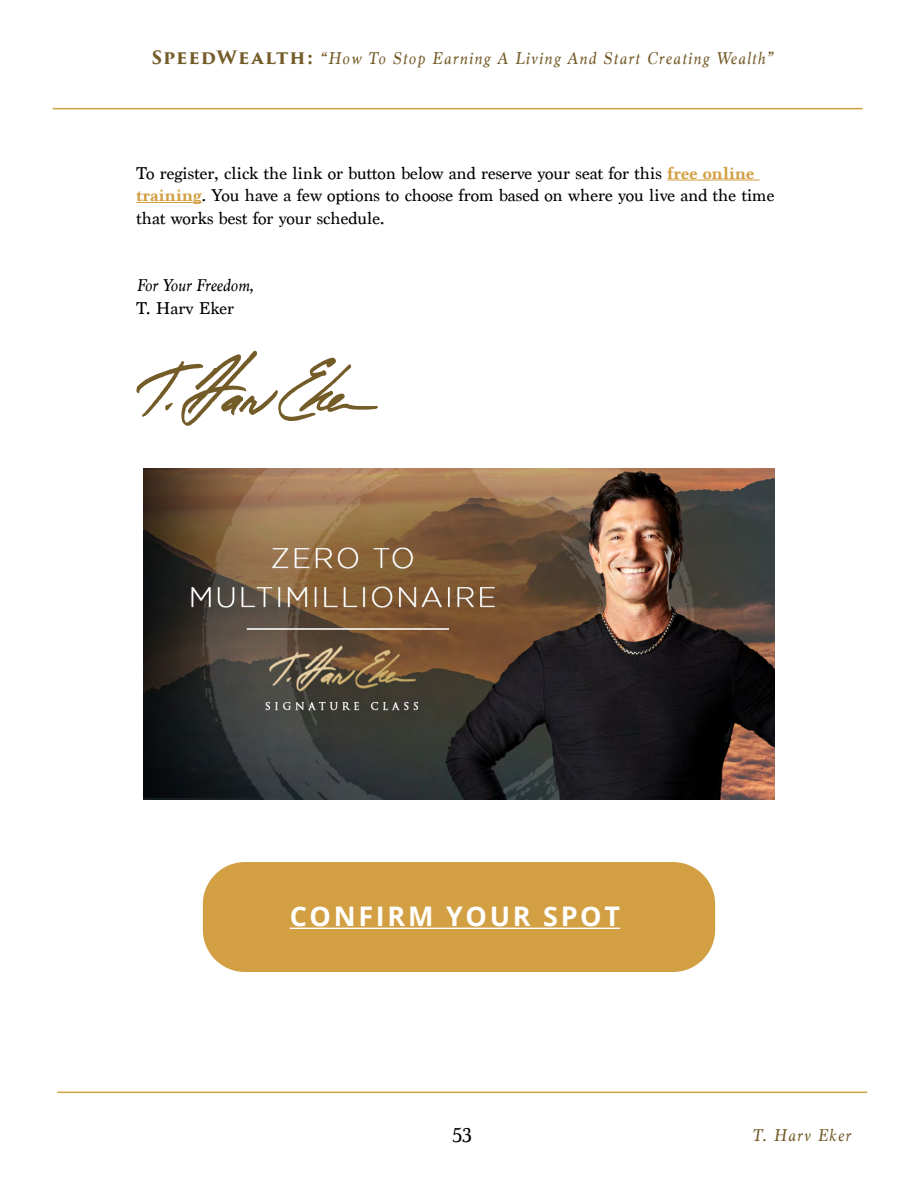
<style>
.page{position:relative;width:918px;height:1188px;background:#fff}
.page>*{position:absolute;margin:0;border:0;box-sizing:border-box;transform-origin:0 0}
.t1{font:700 27px "Open Sans";letter-spacing:.1em;color:#fff}
.t2{font:21px "Marion";color:#000}
.t3{font:18px/22.5px "Marion";color:#000}
.t4{font:italic 18px "Marion";letter-spacing:.075em;color:#745c29}
.t5{font:italic 18px "Marion";color:#000}
.s1{font-family:"Trajan Pro 3";font-weight:700;font-style:normal}
.s2{font-weight:700;color:#d29f42}
</style>
<div class="page">
<hr style="left:57px;top:1092px;width:810px;height:1px;background:#d29f42">
<hr style="left:53px;top:108px;width:810px;height:1px;background:#d29f42">
<hr style="left:667px;top:180px;width:93px;height:1px;background:#d29f42">
<hr style="left:136px;top:202px;width:66px;height:1px;background:#d29f42">
<div style="left:203px;top:862px;width:512px;height:110px;background:#d29f42;border-radius:42px"></div>
<hr style="left:290px;top:928px;width:330px;height:1px;background:#fff">
<svg style="left:136px;top:351px;width:242px;height:75px"></svg>
<img style="left:144px;top:468px;width:630px;height:331px">
<p class="t4" style="left:152px;top:47px;width:623px"><span class="s1">SpeedWealth:</span> “How To Stop Earning A Living And Start Creating Wealth”</p>
<p class="t3" style="left:136px;top:162px;width:639px">To register, click the link or button below and reserve your seat for this <span class="s2">free online training</span>. You have a few options to choose from based on where you live and the time that works best for your schedule.</p>
<p class="t5" style="left:136px;top:274px;width:119px">For Your Freedom,</p>
<p class="t3" style="left:136px;top:297px;width:99px">T. Harv Eker</p>
<h1 class="t1" style="left:290px;top:897px;width:332px">CONFIRM YOUR SPOT</h1>
<p class="t2" style="left:453px;top:1123px;width:21px">53</p>
<p class="t4" style="left:753px;top:1124px;width:100px">T. Harv Eker</p>
</div>
